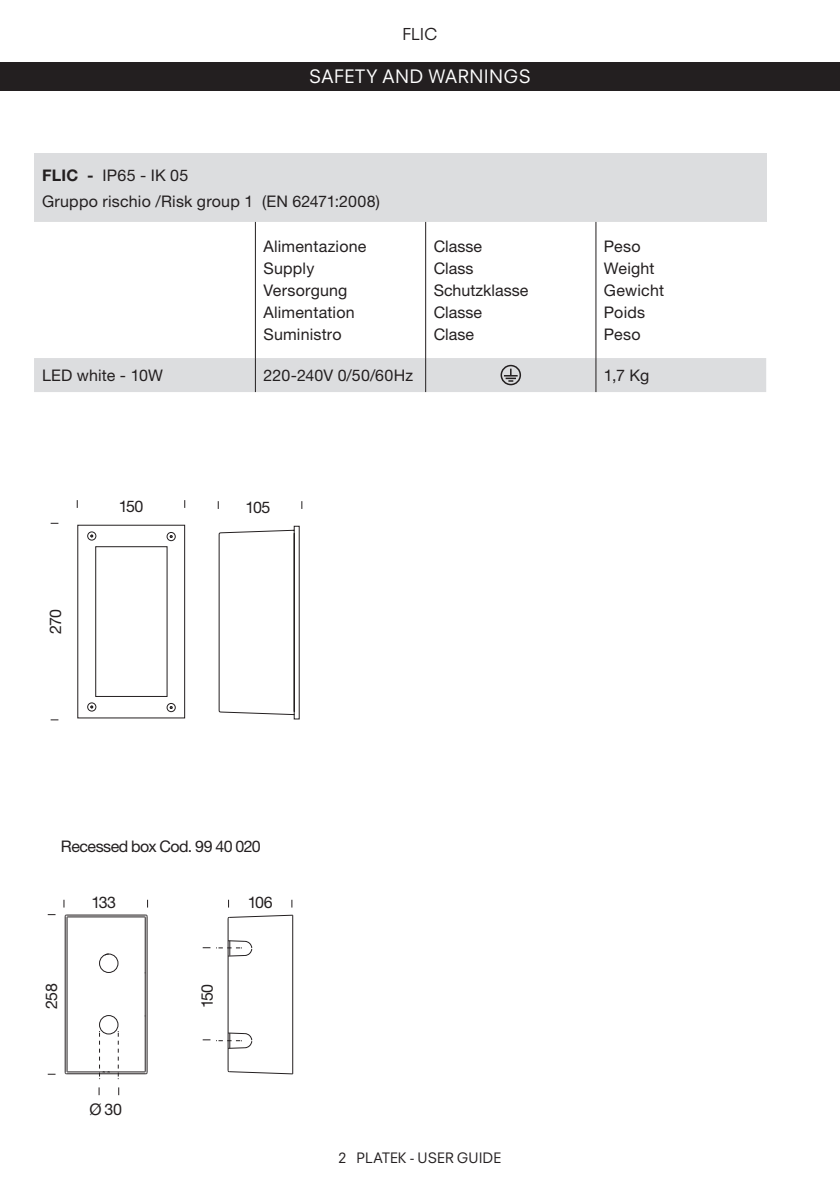
<style>
.page{position:relative;width:840px;height:1191px;background:#fff}
.page>*{position:absolute;margin:0;border:0;box-sizing:border-box;transform-origin:0 0}
.t1{font:18px "Neuzeit SLT Std";letter-spacing:.02em;color:#fff}
.t2{font:16px/22px "Helvetica Neue LT Std";letter-spacing:.01em;color:#231f20}
.t3{font:16px "Helvetica Neue LT Std";letter-spacing:-.035em;color:#231f20}
.t4{font:16px "Neuzeit SLT Std";color:#231f20}
.t5{font:14px "Neuzeit SLT Std";letter-spacing:.005em;color:#231f20}
.s1{font-weight:700}
</style>
<div class="page">
<div style="left:0;top:62px;width:839px;height:29px;background:#231f20"></div>
<div style="left:34px;top:154px;width:731px;height:68px;background:#dcdddf"></div>
<svg style="left:254px;top:222px;width:343px;height:136px"></svg>
<hr style="left:425px;top:222px;width:1px;height:136px;background:#231f20">
<hr style="left:595px;top:222px;width:1px;height:136px;background:#231f20">
<hr style="left:255px;top:222px;width:1px;height:136px;background:#231f20">
<div style="left:34px;top:358px;width:731px;height:34px;background:#dcdddf"></div>
<svg style="left:218px;top:525px;width:82px;height:195px"></svg>
<div style="left:77px;top:525px;width:108px;height:193px;border:1px solid #231f20"></div>
<div style="left:95px;top:546px;width:72px;height:151px;border:1px solid #231f20"></div>
<div style="left:87px;top:531px;width:9px;height:9px;border:1px solid #231f20;border-radius:50%"></div>
<div style="left:87px;top:702px;width:9px;height:9px;border:1px solid #231f20;border-radius:50%"></div>
<div style="left:166px;top:532px;width:10px;height:9px;border:1px solid #231f20;border-radius:50%"></div>
<div style="left:166px;top:703px;width:10px;height:9px;border:1px solid #231f20;border-radius:50%"></div>
<svg style="left:169px;top:706px;width:4px;height:3px"></svg>
<div style="left:99px;top:1015px;width:19px;height:19px;border:1px solid #231f20;border-radius:50%"></div>
<div style="left:99px;top:953px;width:19px;height:20px;border:1px solid #231f20;border-radius:50%"></div>
<hr style="left:66px;top:914px;width:80px;height:1px;background:#231f20">
<hr style="left:67px;top:916px;width:78px;height:1px;background:#231f20">
<hr style="left:65px;top:916px;width:1px;height:156px;background:#231f20">
<hr style="left:67px;top:917px;width:1px;height:154px;background:#231f20">
<hr style="left:145px;top:917px;width:1px;height:154px;background:#231f20">
<hr style="left:147px;top:916px;width:1px;height:156px;background:#231f20">
<hr style="left:67px;top:1071px;width:78px;height:1px;background:#231f20">
<hr style="left:66px;top:1073px;width:80px;height:1px;background:#231f20">
<svg style="left:64px;top:914px;width:4px;height:4px"></svg>
<svg style="left:144px;top:914px;width:4px;height:4px"></svg>
<svg style="left:144px;top:1070px;width:4px;height:4px"></svg>
<svg style="left:64px;top:1070px;width:4px;height:4px"></svg>
<svg style="left:118px;top:1031px;width:1px;height:48px"></svg>
<svg style="left:99px;top:1031px;width:11px;height:48px"></svg>
<hr style="left:227px;top:918px;width:1px;height:152px;background:#231f20">
<hr style="left:292px;top:915px;width:1px;height:159px;background:#231f20">
<svg style="left:227px;top:1069px;width:66px;height:5px"></svg>
<svg style="left:227px;top:914px;width:66px;height:5px"></svg>
<svg style="left:216px;top:940px;width:36px;height:16px"></svg>
<svg style="left:216px;top:1032px;width:36px;height:16px"></svg>
<p class="t4" style="left:402px;top:25px;width:37px">FLIC</p>
<p class="t1" style="left:309px;top:66px;width:223px">SAFE Y AND WARNINGS</p>
<p class="t1" style="left:354px;top:66px;width:160px">TECHNICAL DATA</p>
<p class="t2" style="left:42px;top:164px;width:148px"><span class="s1">FLIC -</span> IP65 - IK 05</p>
<p class="t2" style="left:42px;top:190px;width:339px">Gruppo rischio /Risk group 1 (EN 62471:2008)</p>
<p class="t2" style="left:263px;top:235px;width:104px">Alimentazione<br>Supply</p>
<p class="t2" style="left:263px;top:279px;width:85px">Versorgung</p>
<p class="t2" style="left:263px;top:301px;width:93px">Alimentation</p>
<p class="t2" style="left:263px;top:323px;width:80px">Suministro</p>
<p class="t2" style="left:433px;top:235px;width:50px">Classe</p>
<p class="t2" style="left:433px;top:257px;width:41px">Class</p>
<p class="t2" style="left:433px;top:279px;width:96px">Schutzklasse</p>
<p class="t2" style="left:433px;top:301px;width:50px">Classe</p>
<p class="t2" style="left:433px;top:323px;width:42px">Clase</p>
<p class="t2" style="left:603px;top:235px;width:38px">Peso</p>
<p class="t2" style="left:603px;top:257px;width:52px">Weight</p>
<p class="t2" style="left:603px;top:279px;width:62px">Gewicht</p>
<p class="t2" style="left:603px;top:301px;width:43px">Poids</p>
<p class="t2" style="left:603px;top:323px;width:38px">Peso</p>
<p class="t2" style="left:42px;top:364px;width:122px">LED white - 10W</p>
<p class="t2" style="left:263px;top:364px;width:151px">220-240V 0/50/60Hz</p>
<p class="t2" style="left:603px;top:364px;width:47px">1,7 Kg</p>
<p class="t2" style="left:44px;top:634px;width:26px;rotate:-90deg">270</p>
<p class="t2" style="left:119px;top:494px;width:26px">150</p>
<p class="t2" style="left:245px;top:495px;width:26px">105</p>
<p class="t3" style="left:61px;top:836px;width:201px">Recessed box Cod. 99 40 020</p>
<p class="t2" style="left:40px;top:1008px;width:27px;rotate:-90deg">258</p>
<p class="t2" style="left:91px;top:891px;width:26px">133</p>
<p class="t2" style="left:90px;top:1098px;width:34px">Ø 30</p>
<p class="t2" style="left:196px;top:1008px;width:26px;rotate:-90deg">150</p>
<p class="t2" style="left:247px;top:891px;width:26px">106</p>
<p class="t5" style="left:338px;top:1149px;width:164px">2 PLATEK - USER GUIDE</p>
</div>
